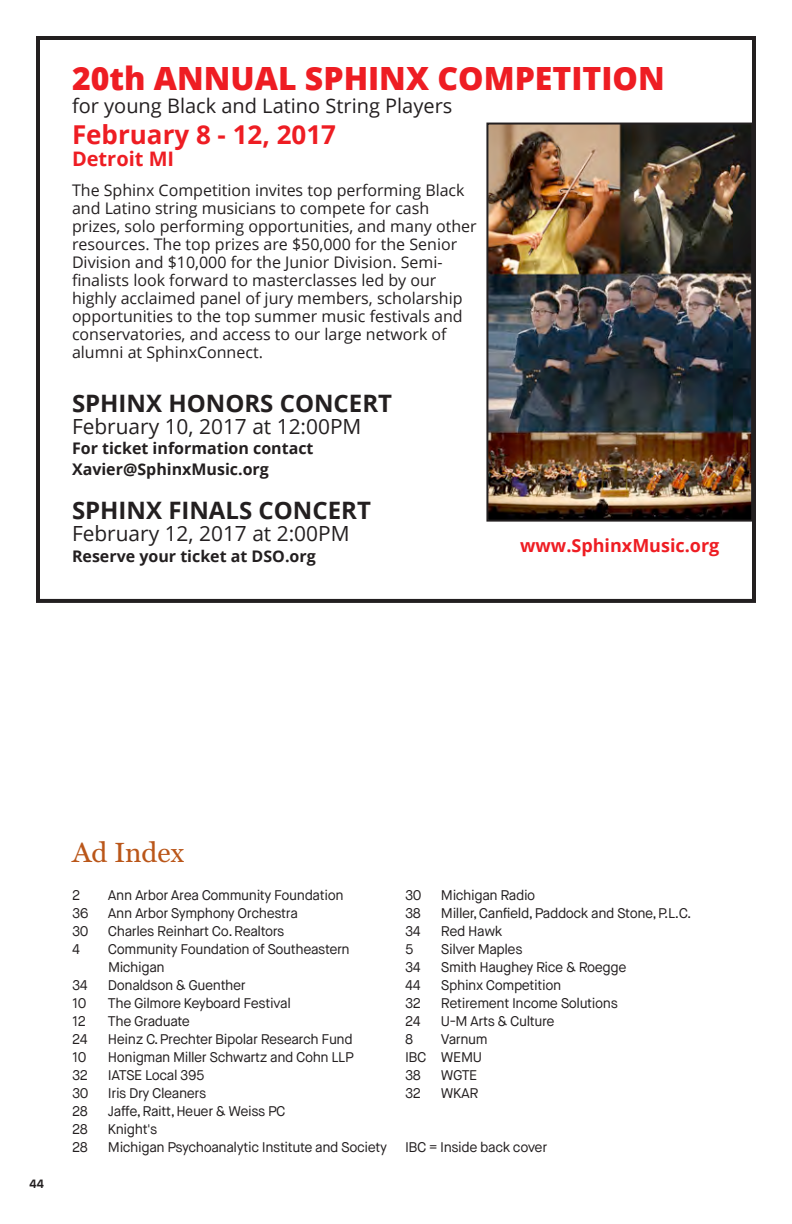
<style>
.page{position:relative;width:792px;height:1224px;background:#fff}
.page>*{position:absolute;margin:0;border:0;box-sizing:border-box;transform-origin:0 0}
.t1{font:800 32px "Open Sans";color:#ee1d23}
.t2{font:28px "Miller Text Roman";color:#ba5619}
.t3{font:700 26px "Open Sans";color:#ee1d23}
.t4{font:700 24px "Open Sans";color:#231f20}
.t5{font:20.8px "Open Sans";color:#231f20}
.t6{font:20px "Open Sans";color:#231f20}
.t7{font:700 20px "Open Sans";color:#ee1d23}
.t8{font:700 18px "Open Sans";color:#ee1d23}
.t9{font:16px/18px "Open Sans";color:#231f20}
.t10{font:700 16px/20.8px "Open Sans";color:#231f20}
.t11{font:14px/18px "Maison Neue";letter-spacing:-.03em;color:#231f20}
.t12{font:700 12px "Maison Neue";color:#231f20}
</style>
<div class="page">
<div style="left:36px;top:36px;width:720px;height:567px;border:4px solid #231f20"></div>
<img style="left:489px;top:126px;width:261px;height:393px">
<div style="left:486px;top:123px;width:267px;height:399px;border:2px solid #231f20"></div>
<p class="t1" style="left:72px;top:55px;width:594px">20th ANNUAL SPHINX COMPETITION</p>
<p class="t6" style="left:72px;top:92px;width:382px">for young Black and Latino String Players</p>
<p class="t3" style="left:72px;top:116px;width:266px">February 8 - 12, 2017</p>
<p class="t7" style="left:72px;top:144px;width:104px">Detroit MI</p>
<p class="t9" style="left:72px;top:181px;width:406px">The Sphinx Competition invites top performing Black and Latino string musicians to compete for cash prizes, solo performing opportunities, and many other resources. The top prizes are $50,000 for the Senior Division and $10,000 for the Junior Division. Semi&shy;finalists look forward to masterclasses led by our highly acclaimed panel of jury members, scholarship opportunities to the top summer music festivals and conservatories, and access to our large network of alumni at SphinxConnect.</p>
<p class="t4" style="left:72px;top:386px;width:322px">SPHINX HONORS CONCERT</p>
<p class="t5" style="left:72px;top:412px;width:291px">February 10, 2017 at 12:00PM</p>
<p class="t10" style="left:72px;top:437px;width:243px">For ticket information contact<br>Xavier@SphinxMusic.org</p>
<p class="t4" style="left:72px;top:494px;width:300px">SPHINX FINALS CONCERT</p>
<p class="t5" style="left:72px;top:520px;width:279px">February 12, 2017 at 2:00PM</p>
<p class="t10" style="left:72px;top:546px;width:245px">Reserve your ticket at DSO.org</p>
<p class="t8" style="left:520px;top:532px;width:201px">www.SphinxMusic.org</p>
<p class="t12" style="left:30px;top:1176px;width:16px">44</p>
<p class="t2" style="left:72px;top:836px;width:114px">Ad Index</p>
<p class="t11" style="left:72px;top:886px;width:10px">2</p>
<p class="t11" style="left:108px;top:886px;width:237px">Ann Arbor Area Community Foundation</p>
<p class="t11" style="left:72px;top:904px;width:18px">36</p>
<p class="t11" style="left:108px;top:904px;width:191px">Ann Arbor Symphony Orchestra</p>
<p class="t11" style="left:72px;top:922px;width:18px">30</p>
<p class="t11" style="left:108px;top:922px;width:178px">Charles Reinhart Co. Realtors</p>
<p class="t11" style="left:72px;top:940px;width:9px">4</p>
<p class="t11" style="left:108px;top:940px;width:243px">Community Foundation of Southeastern<br>Michigan</p>
<p class="t11" style="left:72px;top:976px;width:17px">34</p>
<p class="t11" style="left:108px;top:976px;width:139px">Donaldson &amp; Guenther</p>
<p class="t11" style="left:72px;top:994px;width:16px">10</p>
<p class="t11" style="left:108px;top:994px;width:184px">The Gilmore Keyboard Festival</p>
<p class="t11" style="left:72px;top:1012px;width:16px">12</p>
<p class="t11" style="left:108px;top:1012px;width:83px">The Graduate</p>
<p class="t11" style="left:72px;top:1030px;width:17px">24</p>
<p class="t11" style="left:108px;top:1030px;width:246px">Heinz C. Prechter Bipolar Research Fund</p>
<p class="t11" style="left:72px;top:1048px;width:16px">10</p>
<p class="t11" style="left:108px;top:1048px;width:247px">Honigman Miller Schwartz and Cohn LLP</p>
<p class="t11" style="left:72px;top:1066px;width:17px">32</p>
<p class="t11" style="left:108px;top:1066px;width:98px">IATSE Local 395</p>
<p class="t11" style="left:72px;top:1084px;width:18px">30</p>
<p class="t11" style="left:108px;top:1084px;width:100px">Iris Dry Cleaners</p>
<p class="t11" style="left:72px;top:1102px;width:17px">28</p>
<p class="t11" style="left:108px;top:1102px;width:179px">Jaffe, Raitt, Heuer &amp; Weiss PC</p>
<p class="t11" style="left:72px;top:1120px;width:17px">28</p>
<p class="t11" style="left:108px;top:1120px;width:51px">Knight's</p>
<p class="t11" style="left:72px;top:1138px;width:17px">28</p>
<p class="t11" style="left:108px;top:1138px;width:280px">Michigan Psychoanalytic Institute and Society</p>
<p class="t11" style="left:405px;top:886px;width:18px">30</p>
<p class="t11" style="left:441px;top:886px;width:96px">Michigan Radio</p>
<p class="t11" style="left:405px;top:904px;width:17px">38</p>
<p class="t11" style="left:441px;top:904px;width:252px">Miller, Canfield, Paddock and Stone, P.L.C.</p>
<p class="t11" style="left:405px;top:922px;width:17px">34</p>
<p class="t11" style="left:441px;top:922px;width:63px">Red Hawk</p>
<p class="t11" style="left:405px;top:940px;width:10px">5</p>
<p class="t11" style="left:441px;top:940px;width:83px">Silver Maples</p>
<p class="t11" style="left:405px;top:958px;width:17px">34</p>
<p class="t11" style="left:441px;top:958px;width:187px">Smith Haughey Rice &amp; Roegge</p>
<p class="t11" style="left:405px;top:976px;width:17px">44</p>
<p class="t11" style="left:441px;top:976px;width:122px">Sphinx Competition</p>
<p class="t11" style="left:405px;top:994px;width:17px">32</p>
<p class="t11" style="left:441px;top:994px;width:178px">Retirement Income Solutions</p>
<p class="t11" style="left:405px;top:1012px;width:17px">24</p>
<p class="t11" style="left:441px;top:1012px;width:115px">U-M Arts &amp; Culture</p>
<p class="t11" style="left:405px;top:1030px;width:10px">8</p>
<p class="t11" style="left:441px;top:1030px;width:48px">Varnum</p>
<p class="t11" style="left:405px;top:1048px;width:78px">IBC WEMU</p>
<p class="t11" style="left:405px;top:1066px;width:17px">38</p>
<p class="t11" style="left:441px;top:1066px;width:38px">WGTE</p>
<p class="t11" style="left:405px;top:1084px;width:17px">32</p>
<p class="t11" style="left:441px;top:1084px;width:39px">WKAR</p>
<p class="t11" style="left:405px;top:1138px;width:144px">IBC = Inside back cover</p>
</div>
